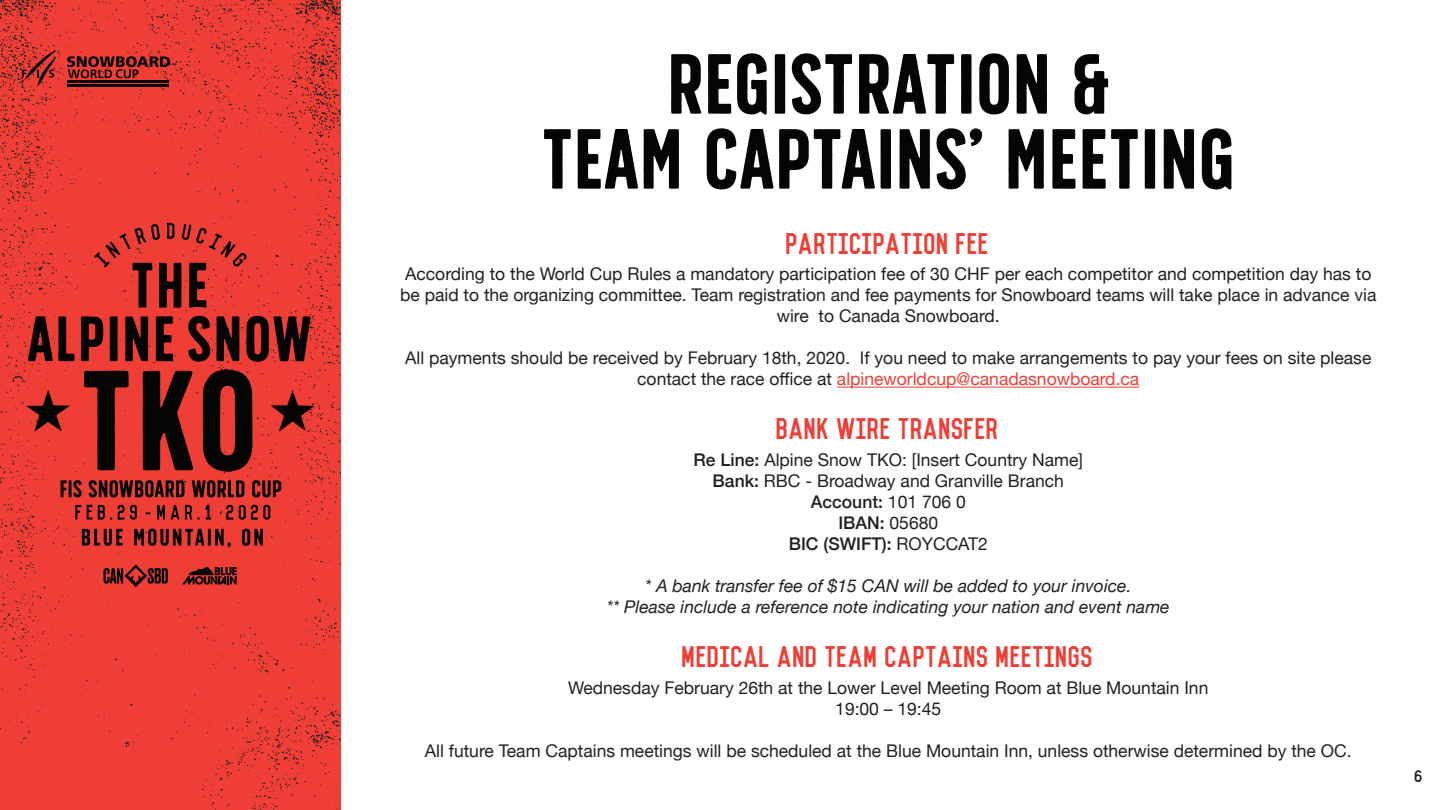
<style>
.page{position:relative;width:1440px;height:810px;background:#fff}
.page>*{position:absolute;margin:0;border:0;box-sizing:border-box;transform-origin:0 0}
.t1{font:85px "SS Nickson Six";color:#040503}
.t2{font:27.5px "Vincent";color:#ee3e35}
.t3{font:22.5px "The Dodger Inky";color:#231f20}
.t4{font:17.5px/21px "Helvetica Neue";color:#231f20;text-align:center}
.t5{font:italic 17.5px "Helvetica Neue";color:#231f20}
.t6{font:500 17.5px "Helvetica Neue";color:#231f20}
.s1{color:#ee3e35}
.s2{font-weight:500}
.s3{font-weight:400}
</style>
<div class="page">
<div style="left:0;top:0;width:340px;height:810px;background:#ee3e35"></div>
<svg style="left:103px;top:565px;width:65px;height:22px"></svg>
<svg style="left:82px;top:529px;width:41px;height:17px"></svg>
<svg style="left:134px;top:529px;width:97px;height:18px;background:#87241e"></svg>
<svg style="left:242px;top:529px;width:21px;height:17px"></svg>
<svg style="left:75px;top:505px;width:6px;height:15px"></svg>
<svg style="left:87px;top:505px;width:50px;height:15px"></svg>
<svg style="left:157px;top:505px;width:8px;height:15px"></svg>
<svg style="left:171px;top:505px;width:40px;height:15px"></svg>
<svg style="left:226px;top:505px;width:7px;height:15px"></svg>
<svg style="left:239px;top:505px;width:31px;height:15px"></svg>
<svg style="left:203px;top:369px;width:50px;height:103px;background:#4a1612"></svg>
<svg style="left:94px;top:223px;width:152px;height:85px;background:#bf322b"></svg>
<svg style="left:143px;top:371px;width:50px;height:99px;background:#461511"></svg>
<svg style="left:84px;top:371px;width:45px;height:99px;background:#7c221c"></svg>
<svg style="left:125px;top:316px;width:23px;height:45px"></svg>
<svg style="left:246px;top:315px;width:65px;height:47px;background:#601b16"></svg>
<svg style="left:81px;top:316px;width:22px;height:45px"></svg>
<svg style="left:187px;top:315px;width:52px;height:47px;background:#661d18"></svg>
<svg style="left:156px;top:316px;width:17px;height:45px"></svg>
<svg style="left:28px;top:316px;width:47px;height:45px;background:#76211b"></svg>
<svg style="left:110px;top:316px;width:8px;height:45px"></svg>
<svg style="left:26px;top:390px;width:44px;height:42px;background:#9f2a24"></svg>
<svg style="left:271px;top:390px;width:43px;height:41px;background:#9b2a23"></svg>
<svg style="left:61px;top:480px;width:21px;height:17px"></svg>
<svg style="left:89px;top:480px;width:95px;height:17px;background:#611b16"></svg>
<svg style="left:192px;top:480px;width:52px;height:17px"></svg>
<svg style="left:252px;top:480px;width:29px;height:17px"></svg>
<svg style="left:182px;top:567px;width:55px;height:18px"></svg>
<svg style="left:22px;top:50px;width:34px;height:36px"></svg>
<svg style="left:67px;top:56px;width:103px;height:22px;background:#8e2620"></svg>
<hr style="left:68px;top:81px;width:101px;height:2px;background:#040503">
<hr style="left:68px;top:84px;width:101px;height:2px;background:#040503">
<hr style="left:837px;top:387px;width:302px;height:1px;background:#ee3e35">
<p class="t1" style="left:667px;top:33px;width:444px">REGISTRATION &amp;</p>
<p class="t1" style="left:541px;top:108px;width:695px">TEAM CAPTAINS’ MEETING</p>
<p class="t2" style="left:787px;top:232px;width:205px">PARTICIPATION FEE</p>
<p class="t4" style="left:400px;top:265px;width:978px">According to the World Cup Rules a mandatory participation fee of 30 CHF per each competitor and competition day has to be paid to the organizing committee. Team registration and fee payments for Snowboard teams will take place in advance via wire to Canada Snowboard.</p>
<p class="t4" style="left:405px;top:349px;width:968px">All payments should be received by February 18th, 2020. If you need to make arrangements to pay your fees on site please contact the race office at <span class="s1">alpineworldcup@canadasnowboard.ca</span></p>
<p class="t2" style="left:777px;top:418px;width:225px">BANK WIRE TRANSFER</p>
<p class="t4" style="left:694px;top:450px;width:391px"><span class="s2">Re Line:</span> Alpine Snow TKO: [Insert Country Name]</p>
<p class="t4" style="left:713px;top:471px;width:353px"><span class="s2">Bank:</span> RBC - Broadway and Granville Branch</p>
<p class="t6" style="left:811px;top:488px;width:156px">Account: <span class="s3">101 706 0</span></p>
<p class="t6" style="left:838px;top:509px;width:101px">IBAN: <span class="s3">05680</span></p>
<p class="t6" style="left:789px;top:530px;width:201px">BIC (SWIFT): <span class="s3">ROYCCAT2</span></p>
<p class="t5" style="left:645px;top:573px;width:488px">* A bank transfer fee of $15 CAN will be added to your invoice.</p>
<p class="t5" style="left:607px;top:594px;width:564px">** Please include a reference note indicating your nation and event name</p>
<p class="t2" style="left:683px;top:645px;width:413px">MEDICAL AND TEAM CAPTAINS MEETINGS</p>
<p class="t4" style="left:568px;top:678px;width:642px">Wednesday February 26th at the Lower Level Meeting Room at Blue Mountain Inn</p>
<p class="t4" style="left:835px;top:699px;width:108px">19:00 – 19:45</p>
<p class="t4" style="left:425px;top:741px;width:928px">All future Team Captains meetings will be scheduled at the Blue Mountain Inn, unless otherwise determined by the OC.</p>
<p class="t3" style="left:1414px;top:760px;width:10px">6</p>
</div>
